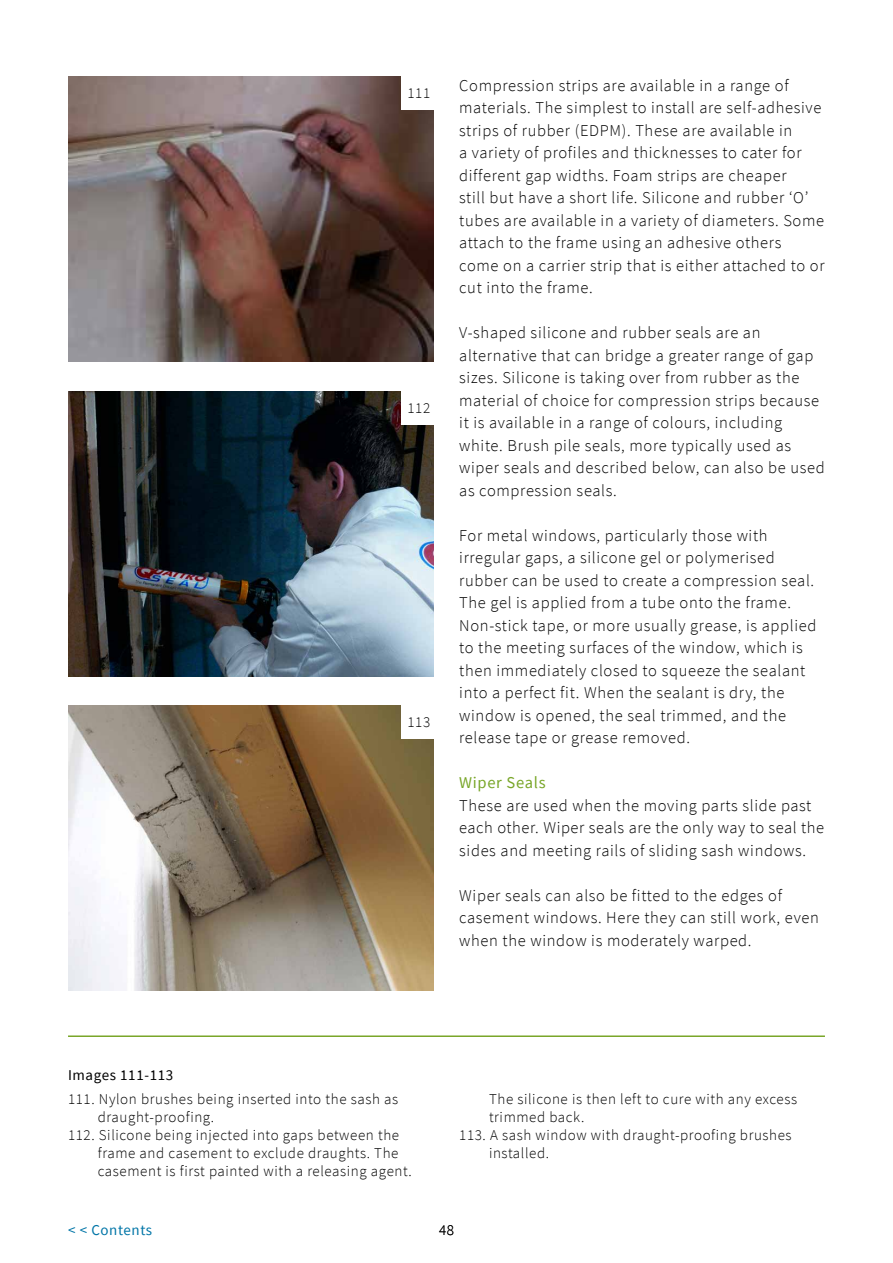
<style>
.page{position:relative;width:893px;height:1263px;background:#fff}
.page>*{position:absolute;margin:0;border:0;box-sizing:border-box;transform-origin:0 0}
.Body_text{font:300 16.5px/22.5px "Source Sans Pro";letter-spacing:.04em;color:#000}
.Heading_3{font:16.5px "Source Sans Pro";letter-spacing:.04em;color:#79a629}
.IMAGE_text{font:300 15px/18px "Source Sans Pro";letter-spacing:.04em;color:#000}
.IMAGE_heading{font:15px "Source Sans Pro";letter-spacing:.04em;color:#000}
.t1{font:15px "Source Sans Pro";letter-spacing:.04em;color:#0075a7}
</style>
<div class="page">
<img style="left:68px;top:77px;width:366px;height:284px">
<img style="left:68px;top:391px;width:366px;height:285px">
<img style="left:68px;top:706px;width:366px;height:285px">
<hr style="left:68px;top:1035px;width:757px;height:2px;background:#79a629">
<div style="left:402px;top:75px;width:34px;height:34px;background:#fff"></div>
<div style="left:402px;top:390px;width:34px;height:34px;background:#fff"></div>
<div style="left:402px;top:705px;width:34px;height:34px;background:#fff"></div>
<p class="IMAGE_text" style="left:407px;top:84px;width:24px">111</p>
<p class="IMAGE_text" style="left:407px;top:399px;width:24px">112</p>
<p class="IMAGE_text" style="left:407px;top:713px;width:24px">113</p>
<p class="Body_text" style="left:459px;top:74px;width:367px">Compression strips are available in a range of materials. The simplest to install are self-adhesive strips of rubber (EDPM). These are available in<br>a variety of profiles and thicknesses to cater for different gap widths. Foam strips are cheaper<br>still but have a short life. Silicone and rubber ‘O’ tubes are available in a variety of diameters. Some attach to the frame using an adhesive others come on a carrier strip that is either attached to or cut into the frame.</p>
<p class="Body_text" style="left:459px;top:321px;width:367px">V-shaped silicone and rubber seals are an alternative that can bridge a greater range of gap sizes. Silicone is taking over from rubber as the material of choice for compression strips because it is available in a range of colours, including white. Brush pile seals, more typically used as wiper seals and described below, can also be used as compression seals.</p>
<p class="Body_text" style="left:459px;top:524px;width:359px">For metal windows, particularly those with irregular gaps, a silicone gel or polymerised rubber can be used to create a compression seal.<br>The gel is applied from a tube onto the frame.<br>Non-stick tape, or more usually grease, is applied to the meeting surfaces of the window, which is then immediately closed to squeeze the sealant into a perfect fit. When the sealant is dry, the window is opened, the seal trimmed, and the release tape or grease removed.</p>
<p class="Heading_3" style="left:459px;top:772px;width:88px">Wiper Seals</p>
<p class="Body_text" style="left:459px;top:794px;width:366px">These are used when the moving parts slide past each other. Wiper seals are the only way to seal the sides and meeting rails of sliding sash windows.</p>
<p class="Body_text" style="left:459px;top:884px;width:361px">Wiper seals can also be fitted to the edges of casement windows. Here they can still work, even when the window is moderately warped.</p>
<p class="IMAGE_heading" style="left:68px;top:1066px;width:107px">Images 111-113</p>
<p class="IMAGE_text" style="left:98px;top:1090px;width:302px;text-indent:-30px">111. Nylon brushes being inserted into the sash as draught-proofing.</p>
<p class="IMAGE_text" style="left:98px;top:1126px;width:316px;text-indent:-30px">112. Silicone being injected into gaps between the frame and casement to exclude draughts. The casement is first painted with a releasing agent.</p>
<p class="IMAGE_text" style="left:489px;top:1090px;width:310px">The silicone is then left to cure with any excess trimmed back.</p>
<p class="IMAGE_text" style="left:489px;top:1126px;width:304px;text-indent:-30px">113. A sash window with draught-proofing brushes installed.</p>
<p class="t1" style="left:68px;top:1220px;width:86px">&lt; &lt; Contents</p>
<p class="IMAGE_text" style="left:439px;top:1220px;width:16px">48</p>
</div>
